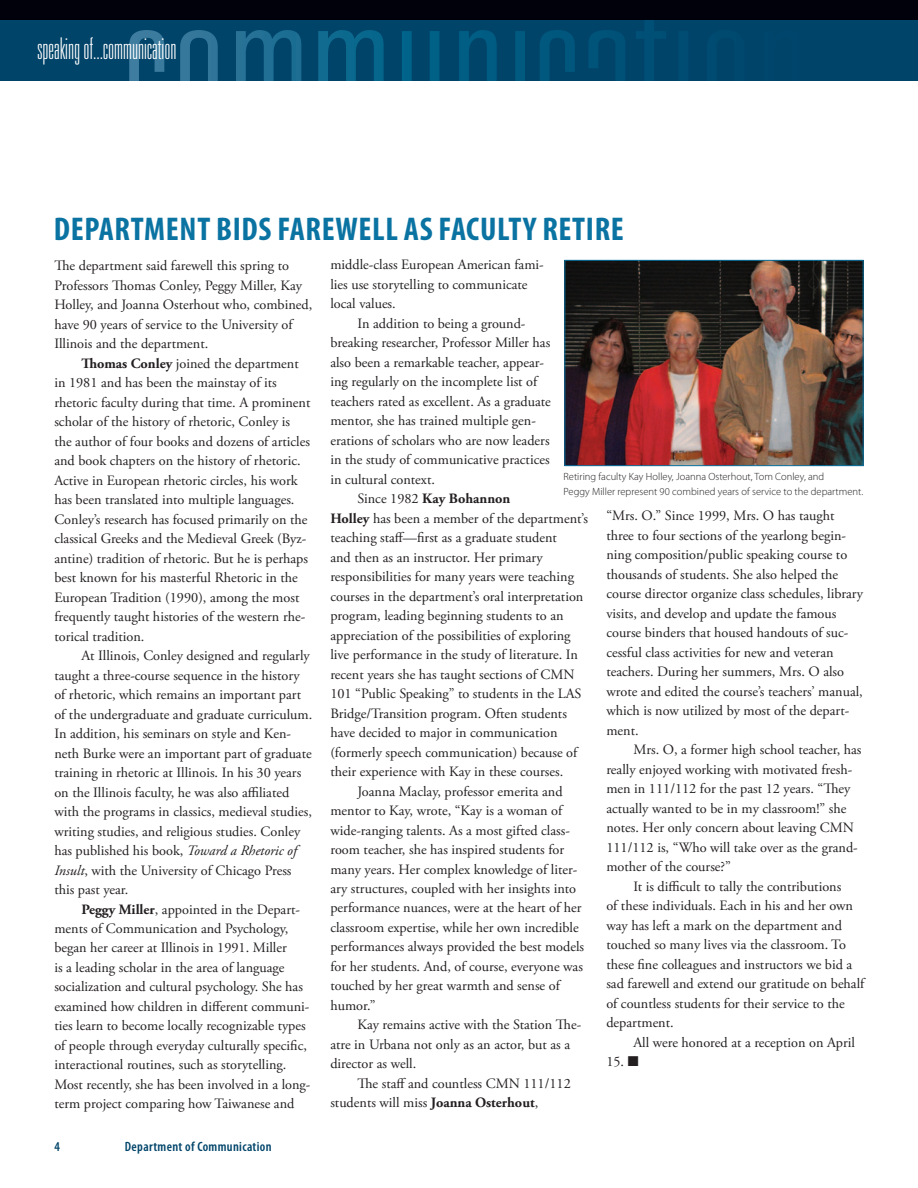
<style>
.page{position:relative;width:918px;height:1188px;background:#fff}
.page>*{position:absolute;margin:0;border:0;box-sizing:border-box;transform-origin:0 0}
.t1{font:700 condensed 33px "Myriad Pro";letter-spacing:.02em;color:#0b73a2}
.t2{font:100 ultra-condensed 30px "Univers";color:#fff}
.t3{font:14.25px/19.5px "Adobe Garamond Pro";color:#231f20}
.t4{font:700 14.25px "Adobe Garamond Pro";color:#231f20}
.t5{font:600 condensed 13.5px "Myriad Pro";letter-spacing:.025em;color:#00446a}
.t6{font:300 10.5px/15px "Myriad Pro";color:#231f20}
.s1{font-weight:700}
.s2{font-style:italic}
.s3{font-weight:400}
</style>
<div class="page">
<div style="left:0;top:16px;width:918px;height:65px;background:#00446a"></div>
<svg style="left:129px;top:19px;width:673px;height:62px"></svg>
<div style="left:0;top:0;width:918px;height:19px;background:#00010a"></div>
<img style="left:566px;top:262px;width:296px;height:202px">
<div style="left:564px;top:260px;width:300px;height:206px;border:1px solid #0b73a2"></div>
<h2 class="t2" style="left:37px;top:33px;width:141px">speaking of...communication</h2>
<h1 class="t1" style="left:54px;top:209px;width:572px">DEPARTMENT BIDS FAREWELL AS FACULTY RETIRE</h1>
<p class="t3" style="left:54px;top:256px;width:259px">The department said farewell this spring to Professors Thomas Conley, Peggy Miller, Kay Holley, and Joanna Osterhout who, combined, have 90 years of service to the University of Illinois and the department.</p>
<p class="t3" style="left:54px;top:354px;width:258px;text-indent:27px"><span class="s1">Thomas Conley</span> joined the department in 1981 and has been the mainstay of its rhetoric faculty during that time. A prominent scholar of the history of rhetoric, Conley is the author of four books and dozens of articles and book chapters on the history of rhetoric.<br>Active in European rhetoric circles, his work has been translated into multiple languages.<br>Conley’s research has focused primarily on the classical Greeks and the Medieval Greek (Byz&shy;antine) tradition of rhetoric. But he is perhaps best known for his masterful Rhetoric in the European Tradition (1990), among the most frequently taught histories of the western rhe&shy;torical tradition.</p>
<p class="t3" style="left:54px;top:646px;width:260px;text-indent:27px">At Illinois, Conley designed and regularly taught a three-course sequence in the history of rhetoric, which remains an important part of the undergraduate and graduate curriculum.<br>In addition, his seminars on style and Ken&shy;neth Burke were an important part of graduate training in rhetoric at Illinois. In his 30 years on the Illinois faculty, he was also affiliated with the programs in classics, medieval studies, writing studies, and religious studies. Conley has published his book, <span class="s2">Toward a Rhetoric of Insult</span>, with the University of Chicago Press this past year.</p>
<p class="t3" style="left:54px;top:900px;width:258px;text-indent:27px"><span class="s1">Peggy Miller</span>, appointed in the Depart&shy;ments of Communication and Psychology, began her career at Illinois in 1991. Miller<br>is a leading scholar in the area of language socialization and cultural psychology. She has examined how children in different communi&shy;ties learn to become locally recognizable types of people through everyday culturally specific, interactional routines, such as storytelling.<br>Most recently, she has been involved in a long&shy;term project comparing how Taiwanese and</p>
<p class="t3" style="left:330px;top:255px;width:215px">middle-class European American fami&shy;lies use storytelling to communicate local values.</p>
<p class="t3" style="left:357px;top:314px;width:170px">In addition to being a ground-</p>
<p class="t3" style="left:330px;top:333px;width:221px">breaking researcher, Professor Miller has</p>
<p class="t3" style="left:330px;top:353px;width:215px">also been a remarkable teacher, appear-</p>
<p class="t3" style="left:330px;top:372px;width:208px">ing regularly on the incomplete list of</p>
<p class="t3" style="left:330px;top:392px;width:222px">teachers rated as excellent. As a graduate</p>
<p class="t3" style="left:330px;top:411px;width:207px">mentor, she has trained multiple gen-</p>
<p class="t3" style="left:330px;top:431px;width:221px">erations of scholars who are now leaders</p>
<p class="t3" style="left:330px;top:450px;width:221px">in the study of communicative practices</p>
<p class="t3" style="left:330px;top:470px;width:106px">in cultural context.</p>
<p class="t4" style="left:357px;top:490px;width:155px"><span class="s3">Since 1982</span> Kay Bohannon</p>
<p class="t3" style="left:330px;top:509px;width:259px"><span class="s1">Holley</span> has been a member of the department’s</p>
<p class="t3" style="left:330px;top:528px;width:228px">teaching staff—first as a graduate student</p>
<p class="t3" style="left:330px;top:548px;width:214px">and then as an instructor. Her primary</p>
<p class="t3" style="left:330px;top:567px;width:245px">responsibilities for many years were teaching</p>
<p class="t3" style="left:330px;top:587px;width:255px">courses in the department’s oral interpretation</p>
<p class="t3" style="left:330px;top:606px;width:235px">program, leading beginning students to an</p>
<p class="t3" style="left:330px;top:626px;width:242px">appreciation of the possibilities of exploring</p>
<p class="t3" style="left:330px;top:645px;width:249px">live performance in the study of literature. In</p>
<p class="t3" style="left:330px;top:665px;width:246px">recent years she has taught sections of CMN</p>
<p class="t3" style="left:330px;top:684px;width:253px">101 “Public Speaking” to students in the LAS</p>
<p class="t3" style="left:330px;top:704px;width:238px">Bridge/Transition program. Often students</p>
<p class="t3" style="left:330px;top:723px;width:229px">have decided to major in communication</p>
<p class="t3" style="left:330px;top:743px;width:248px">(formerly speech communication) because of</p>
<p class="t3" style="left:330px;top:762px;width:234px">their experience with Kay in these courses.</p>
<p class="t3" style="left:357px;top:782px;width:207px">Joanna Maclay, professor emerita and</p>
<p class="t3" style="left:330px;top:801px;width:233px">mentor to Kay, wrote, “Kay is a woman of</p>
<p class="t3" style="left:330px;top:821px;width:241px">wide-ranging talents. As a most gifted class-</p>
<p class="t3" style="left:330px;top:840px;width:235px">room teacher, she has inspired students for</p>
<p class="t3" style="left:330px;top:860px;width:248px">many years. Her complex knowledge of liter-</p>
<p class="t3" style="left:330px;top:879px;width:247px">ary structures, coupled with her insights into</p>
<p class="t3" style="left:330px;top:899px;width:253px">performance nuances, were at the heart of her</p>
<p class="t3" style="left:330px;top:918px;width:250px">classroom expertise, while her own incredible</p>
<p class="t3" style="left:330px;top:938px;width:255px">performances always provided the best models</p>
<p class="t3" style="left:330px;top:957px;width:254px">for her students. And, of course, everyone was</p>
<p class="t3" style="left:330px;top:977px;width:231px">touched by her great warmth and sense of</p>
<p class="t3" style="left:330px;top:996px;width:47px">humor.”</p>
<p class="t3" style="left:357px;top:1016px;width:225px">Kay remains active with the Station The-</p>
<p class="t3" style="left:330px;top:1035px;width:241px">atre in Urbana not only as an actor, but as a</p>
<p class="t3" style="left:330px;top:1055px;width:87px">director as well.</p>
<p class="t3" style="left:357px;top:1074px;width:215px">The staff and countless CMN 111/112</p>
<p class="t3" style="left:330px;top:1094px;width:209px">students will miss <span class="s1">Joanna Osterhout</span>,</p>
<p class="t6" style="left:564px;top:469px;width:301px">Retiring faculty Kay Holley, Joanna Osterhout, Tom Conley, and<br>Peggy Miller represent 90 combined years of service to the department.</p>
<p class="t3" style="left:606px;top:506px;width:258px">“Mrs. O.” Since 1999, Mrs. O has taught three to four sections of the yearlong begin&shy;ning composition/public speaking course to thousands of students. She also helped the course director organize class schedules, library visits, and develop and update the famous course binders that housed handouts of suc&shy;cessful class activities for new and veteran teachers. During her summers, Mrs. O also wrote and edited the course’s teachers’ manual, which is now utilized by most of the depart&shy;ment.</p>
<p class="t3" style="left:606px;top:740px;width:257px;text-indent:27px">Mrs. O, a former high school teacher, has really enjoyed working with motivated fresh&shy;men in 111/112 for the past 12 years. “They actually wanted to be in my classroom!” she notes. Her only concern about leaving CMN 111/112 is, “Who will take over as the grand&shy;mother of the course?”</p>
<p class="t3" style="left:606px;top:877px;width:260px;text-indent:27px">It is difficult to tally the contributions<br>of these individuals. Each in his and her own way has left a mark on the department and touched so many lives via the classroom. To these fine colleagues and instructors we bid a sad farewell and extend our gratitude on behalf of countless students for their service to the department.</p>
<p class="t3" style="left:633px;top:1033px;width:223px">All were honored at a reception on April</p>
<p class="t3" style="left:606px;top:1052px;width:34px">15. ■</p>
<p class="t5" style="left:54px;top:1139px;width:7px">4</p>
<p class="t5" style="left:125px;top:1139px;width:148px">Department of Communication</p>
</div>
